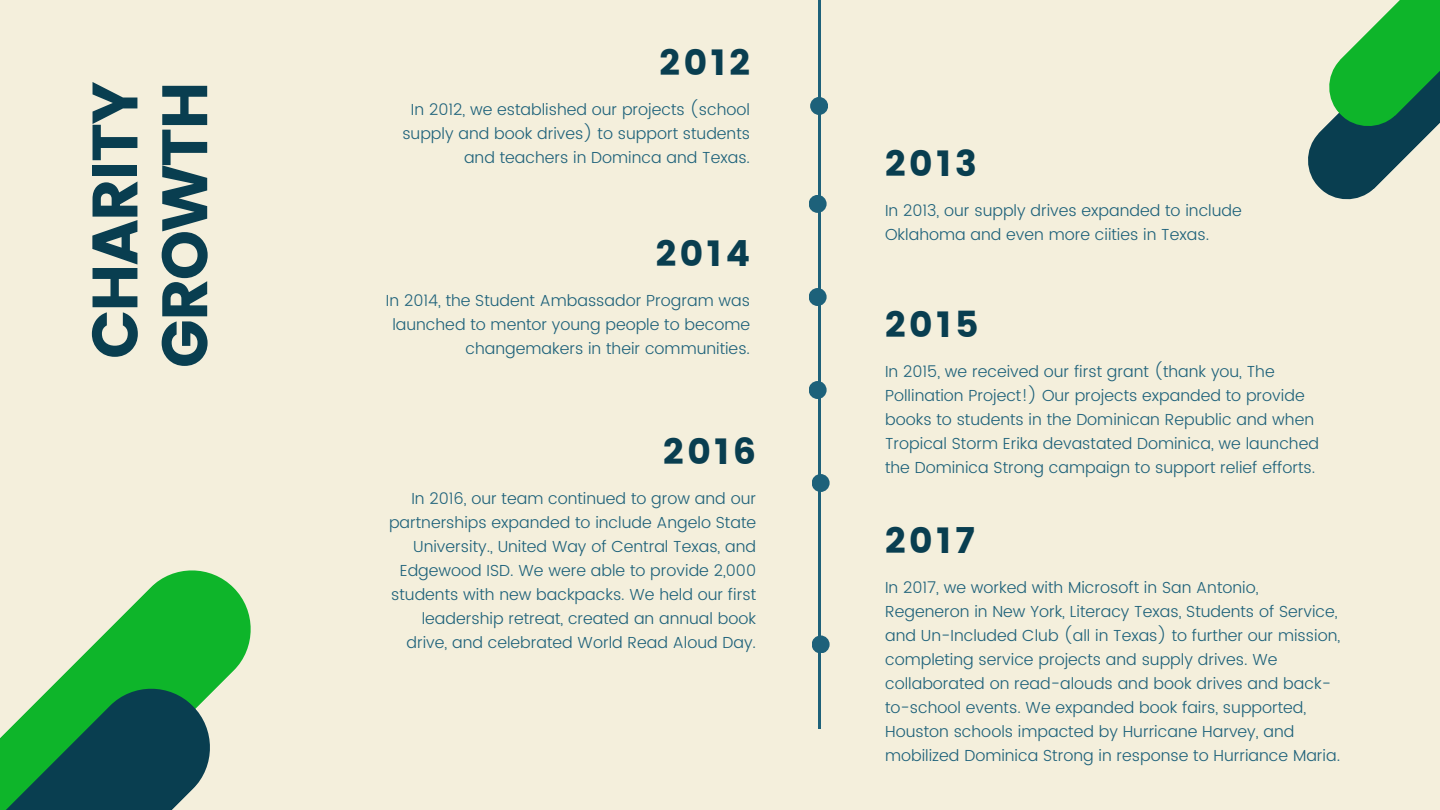
<style>
.page{position:relative;width:1440px;height:810px;background:#f4efdc}
.page>*{position:absolute;margin:0;border:0;box-sizing:border-box;transform-origin:0 0}
.t1{font:64px/69.8px "Poppins";letter-spacing:-.03em;color:#093e50}
.t2{font:36px "Poppins";letter-spacing:.1em;color:#093e50}
.t3{font:300 16px/24px "Poppins";color:#1d617a;text-align:right}
</style>
<div class="page">
<hr style="left:818px;top:0;width:3px;height:729px;background:#1d617a">
<div style="left:810px;top:97px;width:18px;height:18px;background:#1d617a;border-radius:50%"></div>
<div style="left:809px;top:381px;width:18px;height:18px;background:#1d617a;border-radius:50%"></div>
<div style="left:809px;top:288px;width:18px;height:18px;background:#1d617a;border-radius:50%"></div>
<div style="left:809px;top:195px;width:18px;height:18px;background:#1d617a;border-radius:50%"></div>
<svg style="left:1308px;top:0;width:132px;height:200px"></svg>
<svg style="left:55px;top:570px;width:196px;height:118px;fill:#0eb52a"></svg>
<svg style="left:0;top:683px;width:216px;height:127px;background:#267754"></svg>
<div style="left:812px;top:474px;width:18px;height:18px;background:#1d617a;border-radius:50%"></div>
<div style="left:812px;top:635px;width:18px;height:18px;background:#1d617a;border-radius:50%"></div>
<p class="t1" style="left:80px;top:368px;width:289px;rotate:-90deg">CHARITY<br>GROWTH</p>
<h1 class="t2" style="left:660px;top:41px;width:92px">2012</h1>
<h2 class="t3" style="left:402px;top:97px;width:349px">In 2012, we established our projects (school supply and book drives) to support students and teachers in Dominca and Texas.</h2>
<h2 class="t2" style="left:656px;top:232px;width:96px">2014</h2>
<p class="t3" style="left:386px;top:288px;width:366px">In 2014, the Student Ambassador Program was launched to mentor young people to become changemakers in their communities.</p>
<p class="t2" style="left:663px;top:430px;width:94px">2016</p>
<h2 class="t3" style="left:389px;top:486px;width:369px">In 2016, our team continued to grow and our partnerships expanded to include Angelo State University., United Way of Central Texas, and Edgewood ISD. We were able to provide 2,000 students with new backpacks. We held our first leadership retreat, created an annual book drive, and celebrated World Read Aloud Day.</h2>
<p class="t2" style="left:885px;top:142px;width:93px">2013</p>
<h2 class="t3" style="left:885px;top:198px;width:358px;text-align:left">In 2013, our supply drives expanded to include<br>Oklahoma and even more ciities in Texas.</h2>
<p class="t2" style="left:885px;top:304px;width:95px">2015</p>
<h2 class="t3" style="left:885px;top:360px;width:435px;text-align:left">In 2015, we received our first grant (thank you, The Pollination Project!) Our projects expanded to provide books to students in the Dominican Republic and when Tropical Storm Erika devastated Dominica, we launched</h2>
<h2 class="t3" style="left:885px;top:456px;width:432px">the Dominica Strong campaign to support relief efforts.</h2>
<p class="t2" style="left:885px;top:520px;width:92px">2017</p>
<h2 class="t3" style="left:885px;top:576px;width:457px;text-align:left">In 2017, we worked with Microsoft in San Antonio, Regeneron in New York, Literacy Texas, Students of Service, and Un-Included Club (all in Texas) to further our mission, completing service projects and supply drives. We collaborated on read-alouds and book drives and back&shy;to-school events. We expanded book fairs, supported, Houston schools impacted by Hurricane Harvey, and mobilized Dominica Strong in response to Hurriance Maria.</h2>
</div>
